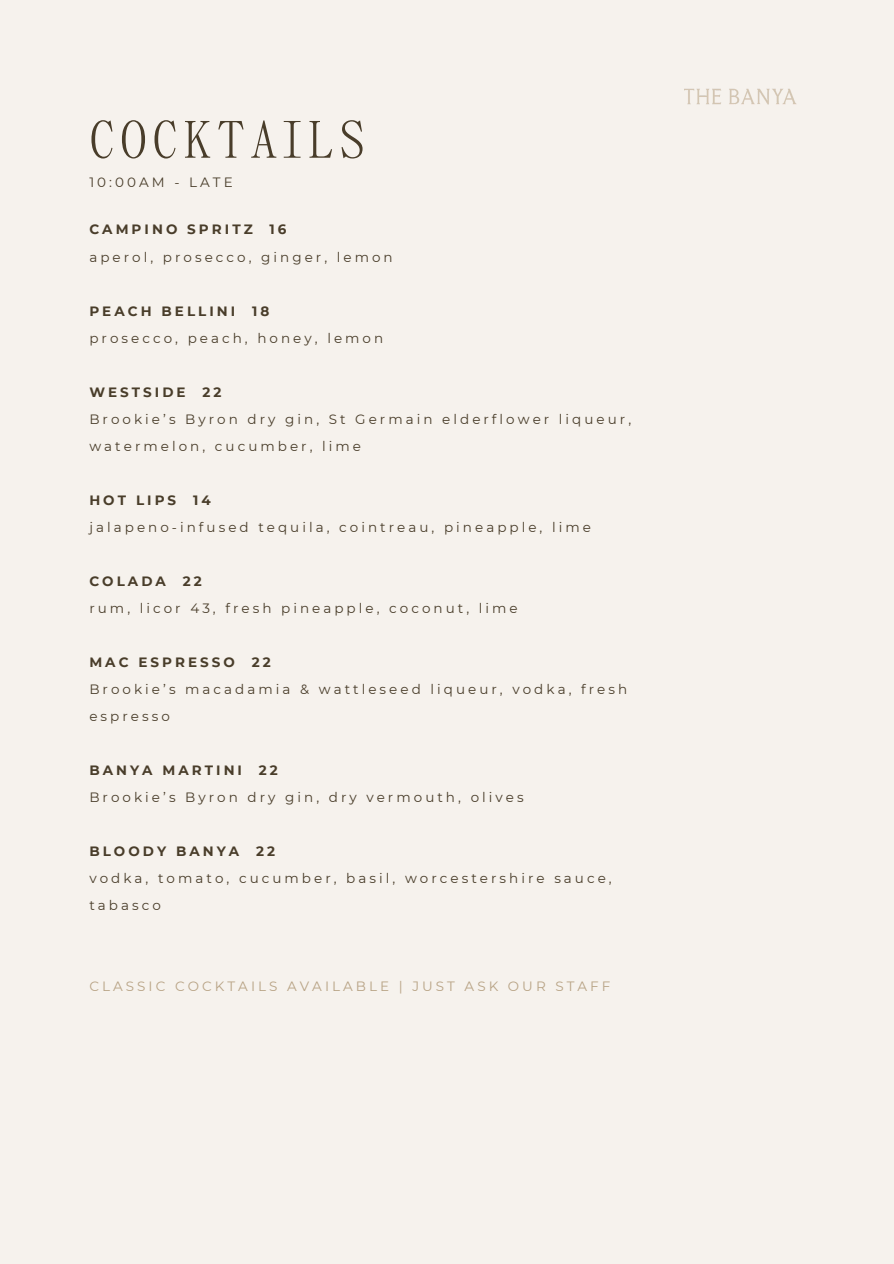
<style>
.page{position:relative;width:894px;height:1264px;background:#fff}
.page>*{position:absolute;margin:0;border:0;box-sizing:border-box;transform-origin:0 0}
.t1{font:52.5px "Panama Demo";letter-spacing:.1em;color:#493d2a}
.t2{font:13.5px/27px "Montserrat";letter-spacing:.225em;color:#493d2a}
.t3{font:700 13.5px "Montserrat";letter-spacing:.225em;color:#493d2a}
.t4{font:13.5px "Montserrat";letter-spacing:.225em;color:#b8a385}
</style>
<div class="page">
<div style="left:0;top:0;width:893px;height:1263px;background:#f6f2ed"></div>
<img style="left:684px;top:88px;width:113px;height:17px">
<h2 class="t1" style="left:89px;top:118px;width:277px">COCKTAILS</h2>
<h1 class="t2" style="left:89px;top:169px;width:145px">10:00AM - LATE</h1>
<p class="t3" style="left:89px;top:221px;width:198px">CAMPINO SPRITZ 16</p>
<p class="t2" style="left:89px;top:243px;width:305px">aperol, prosecco, ginger, lemon</p>
<p class="t3" style="left:89px;top:302px;width:181px">PEACH BELLINI 18</p>
<p class="t2" style="left:89px;top:324px;width:295px">prosecco, peach, honey, lemon</p>
<p class="t3" style="left:89px;top:383px;width:133px">WESTSIDE 22</p>
<p class="t2" style="left:89px;top:405px;width:543px">Brookie’s Byron dry gin, St Germain elderflower liqueur, watermelon, cucumber, lime</p>
<p class="t3" style="left:89px;top:491px;width:123px">HOT LIPS 14</p>
<p class="t2" style="left:89px;top:513px;width:503px">jalapeno-infused tequila, cointreau, pineapple, lime</p>
<p class="t3" style="left:89px;top:572px;width:114px">COLADA 22</p>
<p class="t2" style="left:89px;top:594px;width:430px">rum, licor 43, fresh pineapple, coconut, lime</p>
<p class="t3" style="left:89px;top:653px;width:183px">MAC ESPRESSO 22</p>
<p class="t2" style="left:89px;top:675px;width:539px">Brookie’s macadamia &amp; wattleseed liqueur, vodka, fresh espresso</p>
<p class="t3" style="left:89px;top:761px;width:190px">BANYA MARTINI 22</p>
<p class="t2" style="left:89px;top:783px;width:435px">Brookie’s Byron dry gin, dry vermouth, olives</p>
<p class="t3" style="left:89px;top:842px;width:187px">BLOODY BANYA 22</p>
<p class="t2" style="left:89px;top:864px;width:524px">vodka, tomato, cucumber, basil, worcestershire sauce, tabasco</p>
<p class="t4" style="left:89px;top:977px;width:522px">CLASSIC COCKTAILS AVAILABLE | JUST ASK OUR STAFF</p>
</div>
